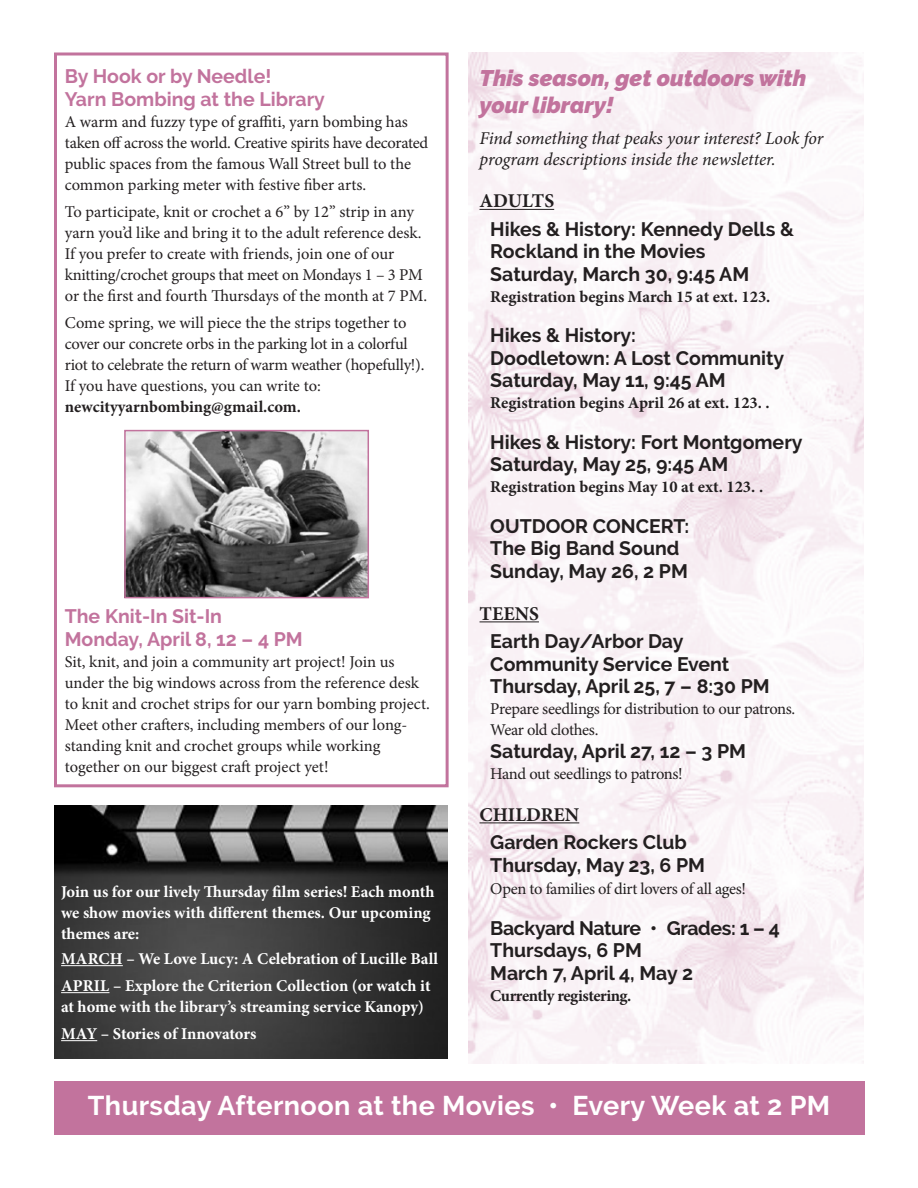
<style>
.page{position:relative;width:918px;height:1188px;background:#fff}
.page>*{position:absolute;margin:0;border:0;box-sizing:border-box;transform-origin:0 0}
.t1{font:700 27px "Raleway";letter-spacing:.015em;color:#fff}
.t2{font:italic 900 22.5px "Raleway";color:#c2739d}
.t3{font:700 19.5px "Raleway";color:#231f20}
.t4{font:700 19.5px "Raleway";color:#c2739d}
.t5{font:700 19.5px "Raleway";letter-spacing:-.02em;color:#231f20}
.t6{font:700 19.5px "Minion Pro";color:#231f20}
.t7{font:italic 18px "Minion Pro";letter-spacing:-.01em;color:#231f20}
.t8{font:16.5px/21px "Minion Pro";letter-spacing:-.01em;color:#231f20}
.t9{font:700 16.5px "Minion Pro";color:#fff}
.t10{font:700 16.5px "Minion Pro";letter-spacing:-.005em;color:#231f20}
.t11{font:700 16.5px "Minion Pro";letter-spacing:-.025em;color:#231f20}
</style>
<div class="page">
<img style="left:469px;top:52px;width:395px;height:1011px">
<hr style="left:480px;top:209px;width:74px;height:1px;background:#231f20">
<hr style="left:480px;top:621px;width:59px;height:1px;background:#231f20">
<hr style="left:480px;top:822px;width:99px;height:1px;background:#231f20">
<div style="left:54px;top:1081px;width:810px;height:54px;background:#c2739d"></div>
<div style="left:54px;top:52px;width:395px;height:735px;border:3px solid #c2739d"></div>
<img style="left:127px;top:433px;width:239px;height:162px">
<div style="left:124px;top:430px;width:245px;height:168px;border:2px solid #c2739d"></div>
<img style="left:54px;top:805px;width:394px;height:253px">
<hr style="left:61px;top:965px;width:62px;height:1px;background:#fff">
<hr style="left:61px;top:992px;width:48px;height:1px;background:#fff">
<hr style="left:61px;top:1040px;width:36px;height:1px;background:#fff">
<p class="t4" style="left:65px;top:65px;width:208px">By Hook or by Needle!</p>
<p class="t4" style="left:65px;top:88px;width:262px">Yarn Bombing at the Library</p>
<p class="t8" style="left:65px;top:111px;width:345px">A warm and fuzzy type of graffiti, yarn bombing has</p>
<p class="t8" style="left:65px;top:132px;width:365px">taken off across the world. Creative spirits have decorated public spaces from the famous Wall Street bull to the common parking meter with festive fiber arts.</p>
<p class="t8" style="left:65px;top:201px;width:351px">To participate, knit or crochet a 6” by 12” strip in any</p>
<p class="t8" style="left:65px;top:222px;width:358px">yarn you’d like and bring it to the adult reference desk.</p>
<p class="t8" style="left:65px;top:243px;width:331px">If you prefer to create with friends, join one of our</p>
<p class="t8" style="left:65px;top:264px;width:360px">knitting/crochet groups that meet on Mondays 1 – 3 PM</p>
<p class="t8" style="left:65px;top:285px;width:364px">or the first and fourth Thursdays of the month at 7 PM.</p>
<p class="t8" style="left:65px;top:312px;width:343px">Come spring, we will piece the the strips together to</p>
<p class="t8" style="left:65px;top:333px;width:345px">cover our concrete orbs in the parking lot in a colorful</p>
<p class="t8" style="left:65px;top:354px;width:361px">riot to celebrate the return of warm weather (hopefully!).</p>
<p class="t8" style="left:65px;top:375px;width:258px">If you have questions, you can write to:</p>
<p class="t10" style="left:65px;top:395px;width:238px">newcityyarnbombing@gmail.com.</p>
<p class="t4" style="left:65px;top:605px;width:159px">The Knit-In Sit-In</p>
<p class="t4" style="left:65px;top:628px;width:240px">Monday, April 8, 12 – 4 PM</p>
<p class="t8" style="left:65px;top:651px;width:331px">Sit, knit, and join a community art project! Join us</p>
<p class="t8" style="left:65px;top:672px;width:367px">under the big windows across from the reference desk to knit and crochet strips for our yarn bombing project.<br>Meet other crafters, including members of our long&shy;standing knit and crochet groups while working</p>
<p class="t8" style="left:65px;top:756px;width:265px">together on our biggest craft project yet!</p>
<p class="t9" style="left:61px;top:880px;width:375px">Join us for our lively Thursday film series! Each month</p>
<p class="t9" style="left:61px;top:901px;width:371px">we show movies with different themes. Our upcoming</p>
<p class="t9" style="left:61px;top:922px;width:80px">themes are:</p>
<p class="t9" style="left:61px;top:947px;width:378px">MARCH – We Love Lucy: A Celebration of Lucille Ball</p>
<p class="t9" style="left:61px;top:974px;width:371px">APRIL – Explore the Criterion Collection (or watch it</p>
<p class="t9" style="left:61px;top:995px;width:364px">at home with the library’s streaming service Kanopy)</p>
<p class="t9" style="left:61px;top:1022px;width:197px">MAY – Stories of Innovators</p>
<p class="t2" style="left:480px;top:65px;width:328px">This season, get outdoors with</p>
<p class="t2" style="left:480px;top:92px;width:135px">your library!</p>
<p class="t7" style="left:480px;top:126px;width:345px">Find something that peaks your interest? Look for</p>
<p class="t7" style="left:480px;top:147px;width:298px">program descriptions inside the newsletter.</p>
<p class="t6" style="left:480px;top:187px;width:76px">ADULTS</p>
<p class="t3" style="left:490px;top:218px;width:305px">Hikes &amp; History: Kennedy Dells &amp;</p>
<p class="t3" style="left:490px;top:240px;width:217px">Rockland in the Movies</p>
<p class="t3" style="left:490px;top:263px;width:260px">Saturday, March 30, 9:45 AM</p>
<p class="t10" style="left:490px;top:285px;width:282px">Registration begins March 15 at ext. 123.</p>
<p class="t3" style="left:490px;top:324px;width:147px">Hikes &amp; History:</p>
<p class="t3" style="left:490px;top:347px;width:296px">Doodletown: A Lost Community</p>
<p class="t3" style="left:490px;top:369px;width:237px">Saturday, May 11, 9:45 AM</p>
<p class="t10" style="left:490px;top:392px;width:281px">Registration begins April 26 at ext. 123. .</p>
<p class="t3" style="left:490px;top:431px;width:314px">Hikes &amp; History: Fort Montgomery</p>
<p class="t3" style="left:490px;top:453px;width:240px">Saturday, May 25, 9:45 AM</p>
<p class="t10" style="left:490px;top:476px;width:274px">Registration begins May 10 at ext. 123. .</p>
<p class="t3" style="left:490px;top:515px;width:200px">OUTDOOR CONCERT:</p>
<p class="t3" style="left:490px;top:537px;width:191px">The Big Band Sound</p>
<p class="t3" style="left:490px;top:560px;width:199px">Sunday, May 26, 2 PM</p>
<p class="t6" style="left:480px;top:600px;width:61px">TEENS</p>
<p class="t3" style="left:490px;top:630px;width:195px">Earth Day/Arbor Day</p>
<p class="t3" style="left:490px;top:653px;width:241px">Community Service Event</p>
<p class="t3" style="left:490px;top:675px;width:281px">Thursday, April 25, 7 – 8:30 PM</p>
<p class="t8" style="left:490px;top:699px;width:306px">Prepare seedlings for distribution to our patrons.</p>
<p class="t8" style="left:490px;top:720px;width:110px">Wear old clothes.</p>
<p class="t3" style="left:490px;top:740px;width:257px">Saturday, April 27, 12 – 3 PM</p>
<p class="t8" style="left:490px;top:763px;width:194px">Hand out seedlings to patrons!</p>
<p class="t6" style="left:480px;top:801px;width:101px">CHILDREN</p>
<p class="t3" style="left:490px;top:831px;width:198px">Garden Rockers Club</p>
<p class="t3" style="left:490px;top:854px;width:216px">Thursday, May 23, 6 PM</p>
<p class="t8" style="left:490px;top:879px;width:257px">Open to families of dirt lovers of all ages!</p>
<p class="t5" style="left:490px;top:917px;width:291px">Backyard Nature • Grades: 1 – 4</p>
<p class="t3" style="left:490px;top:939px;width:153px">Thursdays, 6 PM</p>
<p class="t3" style="left:490px;top:962px;width:204px">March 7, April 4, May 2</p>
<p class="t11" style="left:490px;top:984px;width:143px">Currently registering.</p>
<p class="t1" style="left:88px;top:1090px;width:744px">Thursday Afternoon at the Movies • Every Week at 2 PM</p>
</div>
